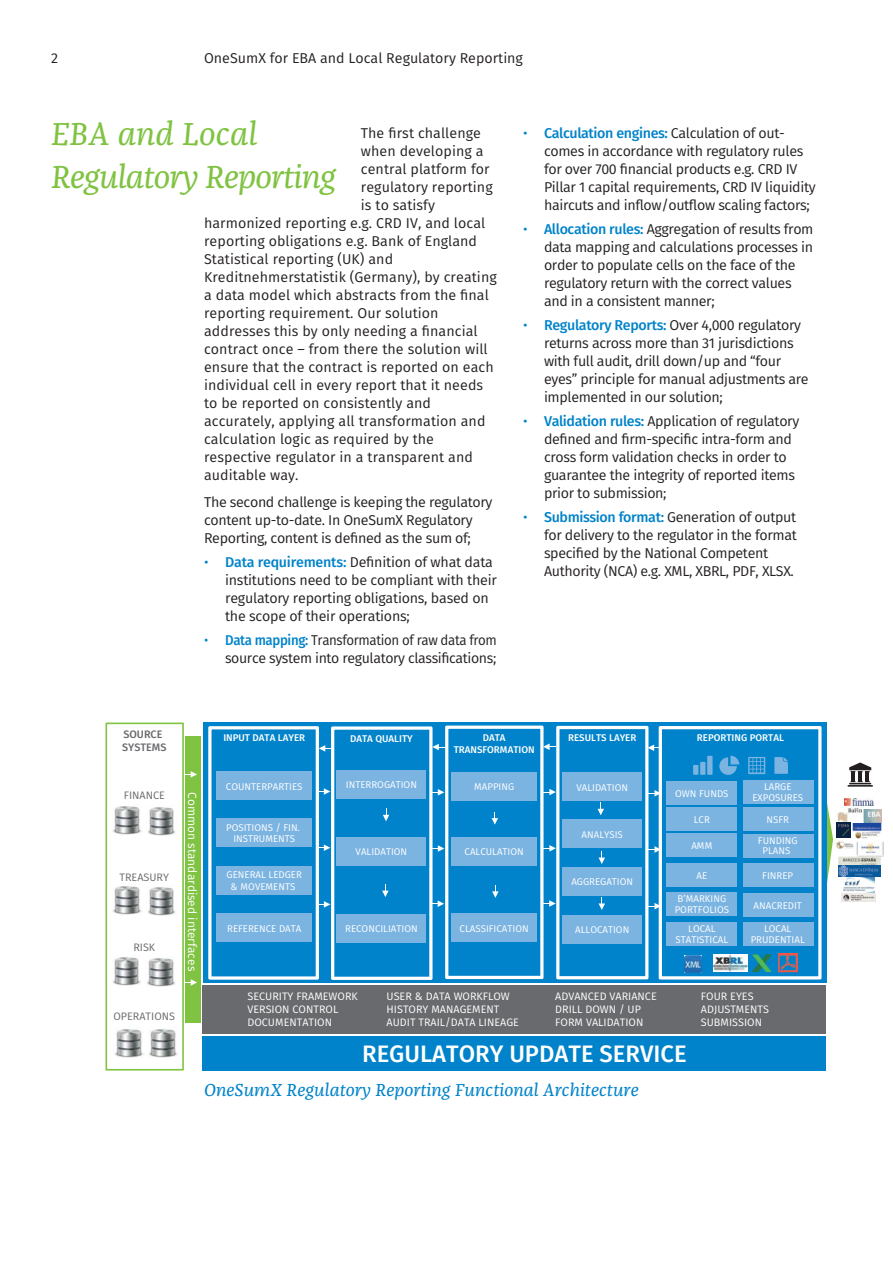
<style>
.page{position:relative;width:893px;height:1263px;background:#fff}
.page>*{position:absolute;margin:0;border:0;box-sizing:border-box;transform-origin:0 0}
.t1{font:italic 33px/43.5px "Franziska Pro";letter-spacing:-.025em;color:#80c342}
.t2{font:500 23.85px "Fira Sans";color:#fff}
.t3{font:italic 18px "Franziska Pro";color:#0083ca}
.t4{font:14.25px/18px "Fira Sans";letter-spacing:-.025em;color:#231f20}
.t5{font:14.25px "Fira Sans";letter-spacing:.005em;color:#231f20}
.t6{font:14.25px/18px "Fira Sans";letter-spacing:-.025em;color:#231f20;text-align:right;scale:.93 1}
.t7{font:14.25px "Fira Sans";color:#231f20}
.t8{font:11.85px "Fira Sans";color:#fff}
.t9{font:10.8px/13px "Fira Sans";color:#fff}
.t10{font:10.8px "Fira Sans";color:#696a6d}
.t11{font:500 10.8px/13px "Fira Sans";color:#696a6d}
.t12{font:9.75px/10.5px "Fira Sans";color:#fff;text-align:center}
.t13{font:500 9.75px/11.7px "Fira Sans";color:#fff;text-align:center}
.s1{color:#0083ca}
.s2{font-weight:500;color:#0083ca}
</style>
<div class="page">
<div style="left:203px;top:723px;width:623px;height:260px;background:#0083ca"></div>
<div style="left:203px;top:985px;width:623px;height:49px;background:#696a6d"></div>
<div style="left:202px;top:1036px;width:624px;height:35px;background:#0083ca"></div>
<img style="left:881px;top:841px;width:3px;height:16px">
<div style="left:185px;top:736px;width:16px;height:286px;background:#80c342"></div>
<svg style="left:105px;top:722px;width:92px;height:348px"></svg>
<img style="left:114px;top:1027px;width:30px;height:30px">
<img style="left:147px;top:1027px;width:31px;height:30px">
<img style="left:112px;top:805px;width:31px;height:29px">
<img style="left:146px;top:806px;width:31px;height:29px">
<img style="left:112px;top:885px;width:31px;height:29px">
<img style="left:146px;top:885px;width:31px;height:30px">
<img style="left:111px;top:956px;width:31px;height:29px">
<img style="left:145px;top:957px;width:31px;height:29px">
<svg style="left:208px;top:725px;width:673px;height:255px"></svg>
<p class="t4" style="left:51px;top:49px;width:8px">2</p>
<p class="t7" style="left:204px;top:48px;width:320px">OneSumX for EBA and Local Regulatory Reporting</p>
<h1 class="t1" style="left:51px;top:112px;width:287px">EBA and Local<br>Regulatory Reporting</h1>
<p class="t5" style="left:361px;top:123px;width:122px">The first challenge</p>
<p class="t5" style="left:361px;top:141px;width:124px">when developing a</p>
<p class="t5" style="left:361px;top:159px;width:130px">central platform for</p>
<p class="t5" style="left:361px;top:177px;width:133px">regulatory reporting</p>
<p class="t5" style="left:361px;top:195px;width:76px">is to satisfy</p>
<p class="t5" style="left:204px;top:213px;width:283px">harmonized reporting e.g. CRD IV, and local</p>
<p class="t5" style="left:204px;top:231px;width:274px">reporting obligations e.g. Bank of England</p>
<p class="t5" style="left:204px;top:249px;width:191px">Statistical reporting (UK) and</p>
<p class="t5" style="left:204px;top:267px;width:294px">Kreditnehmerstatistik (Germany), by creating</p>
<p class="t5" style="left:204px;top:285px;width:286px">a data model which abstracts from the final</p>
<p class="t5" style="left:204px;top:303px;width:236px">reporting requirement. Our solution</p>
<p class="t5" style="left:204px;top:321px;width:275px">addresses this by only needing a financial</p>
<p class="t5" style="left:204px;top:339px;width:285px">contract once – from there the solution will</p>
<p class="t5" style="left:204px;top:357px;width:291px">ensure that the contract is reported on each</p>
<p class="t5" style="left:204px;top:375px;width:281px">individual cell in every report that it needs</p>
<p class="t5" style="left:204px;top:393px;width:228px">to be reported on consistently and</p>
<p class="t5" style="left:204px;top:411px;width:283px">accurately, applying all transformation and</p>
<p class="t5" style="left:204px;top:429px;width:231px">calculation logic as required by the</p>
<p class="t5" style="left:204px;top:447px;width:270px">respective regulator in a transparent and</p>
<p class="t5" style="left:204px;top:465px;width:96px">auditable way.</p>
<p class="t4" style="left:204px;top:493px;width:290px">The second challenge is keeping the regulatory content up-to-date. In OneSumX Regulatory<br>Reporting, content is defined as the sum of;</p>
<p class="t4" style="left:225px;top:553px;width:273px;text-indent:-21px"><span class="s1">•</span> <span class="s2">Data requirements:</span> Definition of what data institutions need to be compliant with their regulatory reporting obligations, based on the scope of their operations;</p>
<p class="t6" style="left:204px;top:631px;width:316px"><span class="s1">•</span> <span class="s2">Data mapping:</span> Transformation of raw data from source system into regulatory classifications;</p>
<p class="t4" style="left:544px;top:124px;width:273px;text-indent:-21px"><span class="s1">•</span> <span class="s2">Calculation engines:</span> Calculation of out&shy;comes in accordance with regulatory rules for over 700 financial products e.g. CRD IV Pillar 1 capital requirements, CRD IV liquidity haircuts and inflow/outflow scaling factors;</p>
<p class="t4" style="left:544px;top:220px;width:271px;text-indent:-21px"><span class="s1">•</span> <span class="s2">Allocation rules:</span> Aggregation of results from data mapping and calculations processes in order to populate cells on the face of the regulatory return with the correct values and in a consistent manner;</p>
<p class="t4" style="left:544px;top:316px;width:266px;text-indent:-21px"><span class="s1">•</span> <span class="s2">Regulatory Reports:</span> Over 4,000 regulatory returns across more than 31 jurisdictions with full audit, drill down/up and “four eyes” principle for manual adjustments are implemented in our solution;</p>
<p class="t4" style="left:544px;top:412px;width:257px;text-indent:-21px"><span class="s1">•</span> <span class="s2">Validation rules:</span> Application of regulatory defined and firm-specific intra-form and cross form validation checks in order to guarantee the integrity of reported items prior to submission;</p>
<p class="t4" style="left:544px;top:508px;width:254px;text-indent:-21px"><span class="s1">•</span> <span class="s2">Submission format:</span> Generation of output for delivery to the regulator in the format specified by the National Competent Authority (NCA) e.g. XML, XBRL, PDF, XLSX.</p>
<p class="t11" style="left:122px;top:728px;width:46px">SOURCE<br>SYSTEMS</p>
<p class="t10" style="left:124px;top:788px;width:43px">FINANCE</p>
<p class="t10" style="left:120px;top:869px;width:51px">TREASURY</p>
<p class="t10" style="left:133px;top:940px;width:23px">RISK</p>
<p class="t10" style="left:113px;top:1008px;width:63px">OPERATIONS</p>
<p class="t8" style="left:201px;top:792px;width:180px;rotate:90deg">Common standardised interfaces</p>
<p class="t13" style="left:223px;top:732px;width:83px">INPUT DATA LAYER</p>
<p class="t12" style="left:226px;top:781px;width:78px">COUNTERPARTIES</p>
<p class="t12" style="left:226px;top:821px;width:75px;line-height:11.7px">POSITIONS / FIN.<br>INSTRUMENTS</p>
<p class="t13" style="left:454px;top:731px;width:83px">DATA<br>TRANSFORMATION</p>
<p class="t12" style="left:474px;top:781px;width:42px">MAPPING</p>
<p class="t13" style="left:568px;top:732px;width:70px">RESULTS LAYER</p>
<p class="t13" style="left:350px;top:732px;width:64px">DATA QUALITY</p>
<p class="t12" style="left:346px;top:780px;width:73px">INTERROGATION</p>
<p class="t12" style="left:576px;top:782px;width:53px">VALIDATION</p>
<p class="t12" style="left:356px;top:846px;width:53px">VALIDATION</p>
<p class="t12" style="left:465px;top:847px;width:61px">CALCULATION</p>
<p class="t12" style="left:582px;top:829px;width:43px">ANALYSIS</p>
<p class="t13" style="left:697px;top:732px;width:89px">REPORTING PORTAL</p>
<p class="t12" style="left:752px;top:782px;width:52px">LARGE<br>EXPOSURES</p>
<p class="t12" style="left:766px;top:814px;width:24px">NSFR</p>
<p class="t12" style="left:675px;top:788px;width:55px">OWN FUNDS</p>
<p class="t12" style="left:694px;top:814px;width:18px">LCR</p>
<p class="t12" style="left:691px;top:841px;width:23px">AMM</p>
<p class="t12" style="left:758px;top:835px;width:41px">FUNDING<br>PLANS</p>
<p class="t12" style="left:227px;top:869px;width:77px;line-height:11.7px">GENERAL LEDGER &amp; MOVEMENTS</p>
<p class="t12" style="left:571px;top:877px;width:63px">AGGREGATION</p>
<p class="t12" style="left:696px;top:870px;width:12px">AE</p>
<p class="t12" style="left:762px;top:870px;width:32px">FINREP</p>
<p class="t12" style="left:675px;top:894px;width:56px">B’MARKING<br>PORTFOLIOS</p>
<p class="t12" style="left:754px;top:900px;width:50px">ANACREDIT</p>
<p class="t12" style="left:227px;top:923px;width:76px">REFERENCE DATA</p>
<p class="t12" style="left:345px;top:923px;width:74px">RECONCILIATION</p>
<p class="t12" style="left:460px;top:923px;width:71px">CLASSIFICATION</p>
<p class="t12" style="left:575px;top:924px;width:56px">ALLOCATION</p>
<p class="t12" style="left:676px;top:923px;width:54px">LOCAL<br>STATISTICAL</p>
<p class="t12" style="left:751px;top:923px;width:56px">LOCAL<br>PRUDENTIAL</p>
<p class="t9" style="left:247px;top:990px;width:112px">SECURITY FRAMEWORK<br>VERSION CONTROL<br>DOCUMENTATION</p>
<p class="t9" style="left:387px;top:990px;width:134px">USER &amp; DATA WORKFLOW<br>HISTORY MANAGEMENT<br>AUDIT TRAIL/DATA LINEAGE</p>
<p class="t9" style="left:555px;top:990px;width:103px">ADVANCED VARIANCE<br>DRILL DOWN / UP<br>FORM VALIDATION</p>
<p class="t9" style="left:701px;top:990px;width:70px">FOUR EYES<br>ADJUSTMENTS<br>SUBMISSION</p>
<h2 class="t2" style="left:362px;top:1036px;width:326px">REGULATORY UPDATE SERVICE</h2>
<p class="t3" style="left:204px;top:1079px;width:436px">OneSumX Regulatory Reporting Functional Architecture</p>
</div>
